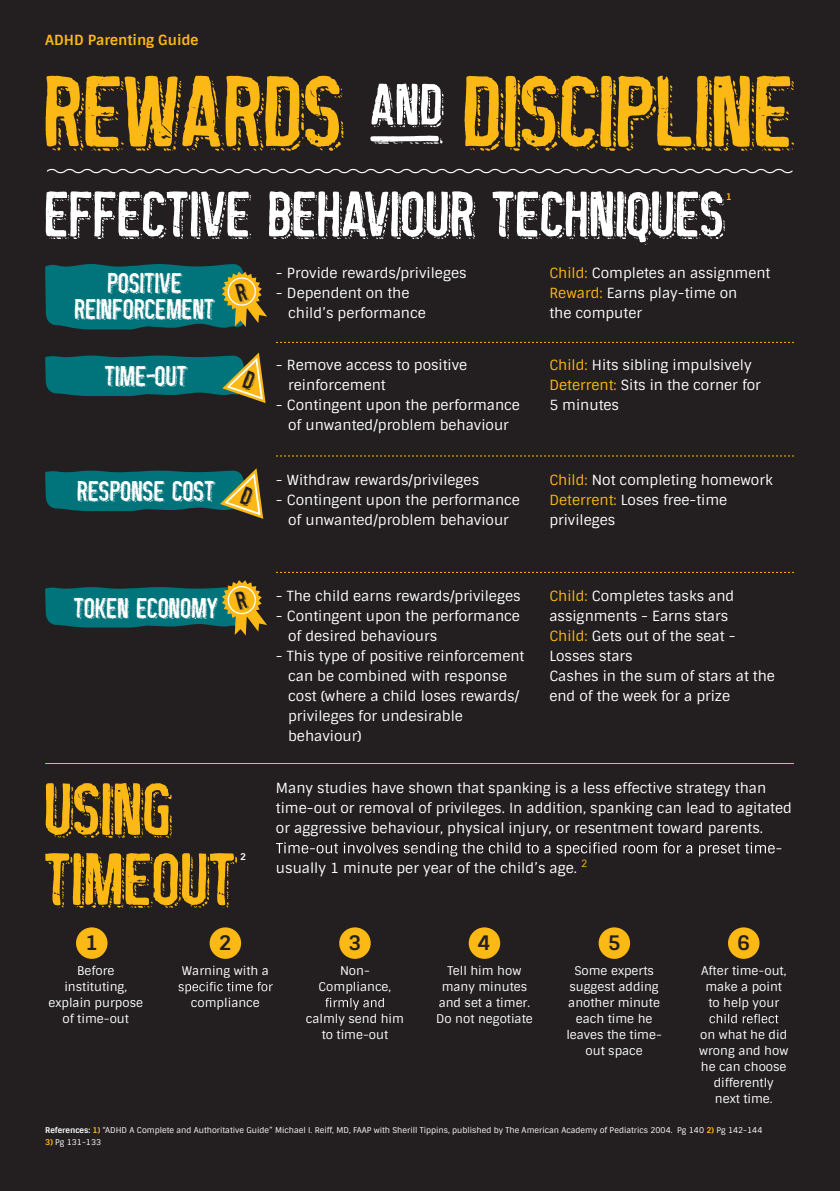
<style>
.page{position:relative;width:840px;height:1191px;background:#fff}
.page>*{position:absolute;margin:0;border:0;box-sizing:border-box;transform-origin:0 0}
.t1{font:78px/70px "Silent Broadcast";color:#fcb814}
.t2{font:68px "Silent Broadcast";color:#fff}
.t3{font:30px/26px "Silent Broadcast";color:#fff;text-align:center}
.t4{font:700 20px "Sintony";color:#231f20}
.t5{font:14px/20px "Sintony";color:#fff}
.t6{font:700 14px "Sintony";color:#fcb814}
.t7{font:12px/16px "Sintony";color:#fff;text-align:center}
.t8{font:700 9.4px "Sintony";color:#fff}
.t9{font:700 9.4px "Sintony";color:#fcb814}
.t10{font:8px "Sintony";color:#fff}
.s1{color:#fcb814}
.s2{font-weight:700}
.s3{font-weight:700;color:#fcb814}
</style>
<div class="page">
<div style="left:0;top:0;width:839px;height:1191px;background:#231f20"></div>
<svg style="left:47px;top:168px;width:746px;height:6px"></svg>
<svg style="left:46px;top:76px;width:747px;height:75px"></svg>
<svg style="left:371px;top:84px;width:72px;height:43px"></svg>
<svg style="left:370px;top:136px;width:72px;height:8px"></svg>
<hr style="left:45px;top:763px;width:748px;height:1px;background:#fcb814">
<svg style="left:276px;top:342px;width:517px;height:1px"></svg>
<svg style="left:276px;top:455px;width:517px;height:1px"></svg>
<svg style="left:276px;top:572px;width:517px;height:1px"></svg>
<svg style="left:276px;top:842px;width:504px;height:14px"></svg>
<div style="left:76px;top:927px;width:31px;height:32px;background:#fcb814;border-radius:50%"></div>
<svg style="left:178px;top:981px;width:94px;height:13px"></svg>
<div style="left:209px;top:927px;width:32px;height:32px;background:#fcb814;border-radius:50%"></div>
<svg style="left:325px;top:997px;width:58px;height:13px"></svg>
<div style="left:339px;top:927px;width:31px;height:32px;background:#fcb814;border-radius:50%"></div>
<div style="left:468px;top:927px;width:32px;height:32px;background:#fcb814;border-radius:50%"></div>
<div style="left:598px;top:927px;width:31px;height:32px;background:#fcb814;border-radius:50%"></div>
<svg style="left:709px;top:1013px;width:69px;height:10px"></svg>
<div style="left:727px;top:927px;width:32px;height:32px;background:#fcb814;border-radius:50%"></div>
<svg style="left:45px;top:264px;width:222px;height:65px;background:#1b7168"></svg>
<svg style="left:45px;top:352px;width:220px;height:51px"></svg>
<svg style="left:45px;top:468px;width:218px;height:51px"></svg>
<svg style="left:45px;top:580px;width:222px;height:55px"></svg>
<p class="t6" style="left:45px;top:35px;width:155px">ADHD Parenting Guide</p>
<h2 class="t2" style="left:45px;top:188px;width:681px">EFFECTIVE BEHAVIOUR TECHNIQUES</h2>
<p class="t9" style="left:725px;top:193px;width:8px">1</p>
<h3 class="t3" style="left:75px;top:273px;width:141px">POSITIVE<br>REINFORCEMENT</h3>
<h3 class="t3" style="left:105px;top:366px;width:84px">TIME OUT</h3>
<h3 class="t3" style="left:78px;top:481px;width:139px">RESPONSE COST</h3>
<p class="t5" style="left:276px;top:264px;width:192px">- Provide rewards/privileges</p>
<p class="t5" style="left:288px;top:284px;width:139px;text-indent:-12px">- Dependent on the child’s performance</p>
<p class="t5" style="left:288px;top:355px;width:181px;text-indent:-12px">- Remove access to positive reinforcement</p>
<p class="t5" style="left:276px;top:395px;width:245px;text-align:center">- Contingent upon the performance of unwanted/problem behaviour</p>
<p class="t5" style="left:276px;top:470px;width:204px">- Withdraw rewards/privileges</p>
<p class="t5" style="left:276px;top:490px;width:245px;text-align:center">- Contingent upon the performance of unwanted/problem behaviour</p>
<p class="t5" style="left:549px;top:264px;width:222px"><span class="s1">Child:</span> Completes an assignment<br><span class="s1">Reward:</span> Earns play-time on<br>the computer</p>
<p class="t5" style="left:549px;top:355px;width:213px"><span class="s1">Child:</span> Hits sibling impulsively<br><span class="s1">Deterrent:</span> Sits in the corner for<br>5 minutes</p>
<p class="t5" style="left:549px;top:470px;width:225px"><span class="s1">Child:</span> Not completing homework<br><span class="s1">Deterrent:</span> Loses free-time privileges</p>
<h3 class="t3" style="left:74px;top:598px;width:146px">TOKEN ECONOMY</h3>
<p class="t5" style="left:276px;top:587px;width:246px">- The child earns rewards/privileges</p>
<p class="t5" style="left:288px;top:607px;width:233px;text-indent:-12px">- Contingent upon the performance of desired behaviours</p>
<p class="t5" style="left:288px;top:647px;width:238px;text-indent:-12px">- This type of positive reinforcement can be combined with response cost (where a child loses rewards/ privileges for undesirable behaviour)</p>
<p class="t5" style="left:549px;top:587px;width:227px"><span class="s1">Child:</span> Completes tasks and assignments - Earns stars<br><span class="s1">Child:</span> Gets out of the seat -<br>Losses stars<br>Cashes in the sum of stars at the end of the week for a prize</p>
<h1 class="t1" style="left:45px;top:783px;width:193px">USING<br>TIMEOUT</h1>
<p class="t8" style="left:240px;top:853px;width:8px">2</p>
<p class="t5" style="left:276px;top:779px;width:517px">Many studies have shown that spanking is a less effective strategy than time-out or removal of privileges. In addition, spanking can lead to agitated or aggressive behaviour, physical injury, or resentment toward parents.</p>
<p class="t5" style="left:276px;top:859px;width:313px">usually 1 minute per year of the child’s age. <sup>2</sup></p>
<h3 class="t4" style="left:85px;top:935px;width:14px">1</h3>
<p class="t7" style="left:48px;top:963px;width:96px">Before instituting, explain purpose of time-out</p>
<h3 class="t4" style="left:219px;top:935px;width:14px">2</h3>
<p class="t7" style="left:182px;top:963px;width:88px">Warning with a</p>
<p class="t7" style="left:191px;top:995px;width:70px">compliance</p>
<h3 class="t4" style="left:348px;top:935px;width:14px">3</h3>
<p class="t7" style="left:318px;top:963px;width:74px">Non-<br>Compliance,</p>
<p class="t7" style="left:306px;top:1011px;width:100px">calmly send him to time-out</p>
<h3 class="t4" style="left:477px;top:935px;width:14px">4</h3>
<p class="t7" style="left:436px;top:963px;width:98px">Tell him how many minutes and set a timer.<br>Do not negotiate</p>
<h3 class="t4" style="left:607px;top:935px;width:14px">5</h3>
<p class="t7" style="left:566px;top:963px;width:97px">Some experts suggest adding another minute each time he leaves the time&shy;out space</p>
<h3 class="t4" style="left:736px;top:935px;width:14px">6</h3>
<p class="t7" style="left:700px;top:963px;width:87px">After time-out, make a point to help your</p>
<p class="t7" style="left:698px;top:1027px;width:91px">on what he did wrong and how he can choose differently<br>next time.</p>
<p class="t10" style="left:45px;top:1127px;width:718px"><span class="s2">References:</span> <span class="s3">1)</span> “ADHD A Complete and Authoritative Guide” Michael I. Reiff, MD, FAAP with Sherill Tippins, published by The American Academy of Pediatrics 2004. Pg 140 <span class="s3">2)</span> Pg 142-144</p>
<p class="t10" style="left:45px;top:1139px;width:57px"><span class="s3">3)</span> Pg 131-133</p>
</div>
